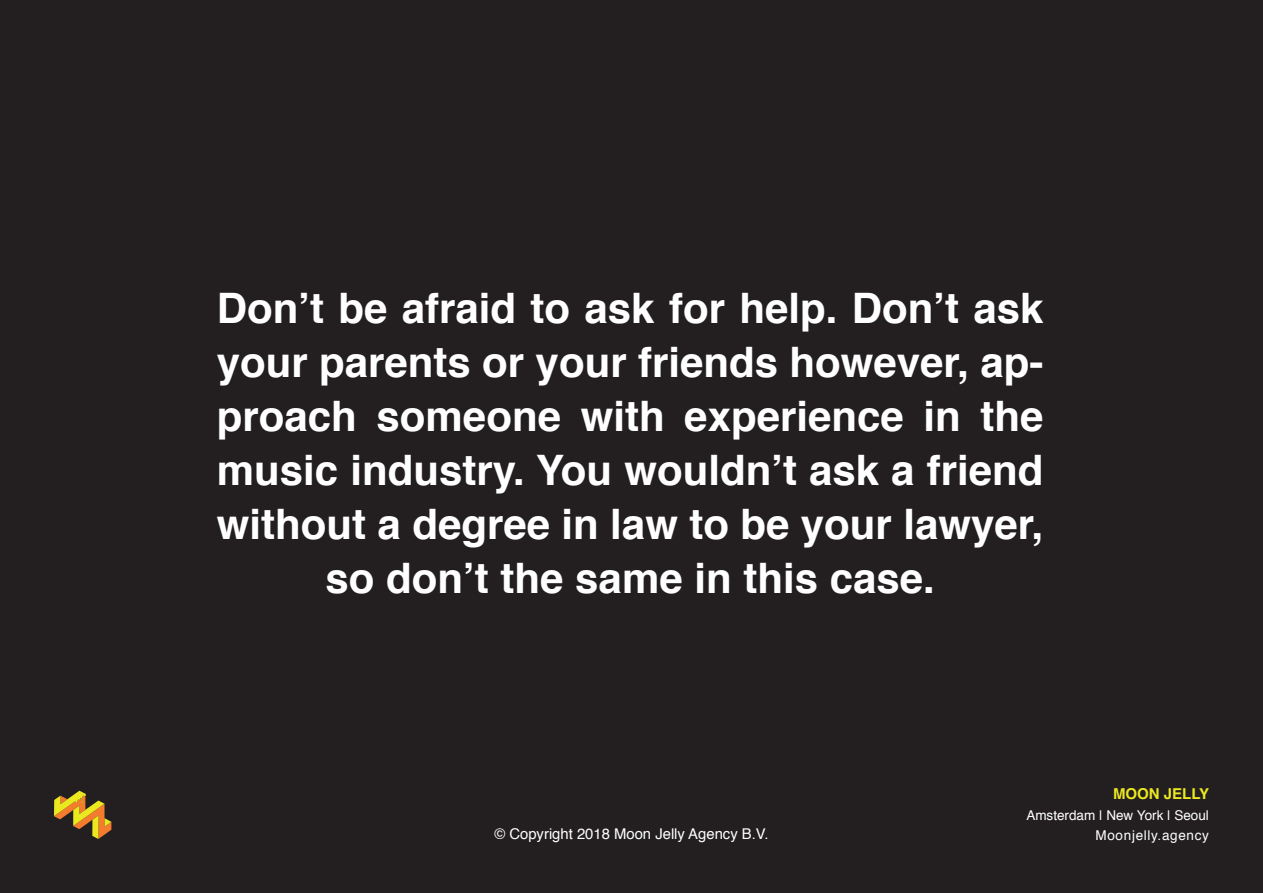
<style>
.page{position:relative;width:1263px;height:893px;background:#231f20}
.page>*{position:absolute;margin:0;border:0;box-sizing:border-box;transform-origin:0 0}
.t1{font:700 42px/54px "Helvetica";color:#fff;text-align:center}
.t2{font:700 15px "Helvetica";color:#ece820}
.t3{font:14.85px "Helvetica";color:#fff}
.t4{font:13.5px "Helvetica";color:#fff}
.t5{font:13.5px "Helvetica";letter-spacing:.05em;color:#fff}
</style>
<div class="page">
<svg style="left:54px;top:791px;width:57px;height:48px"></svg>
<p class="t1" style="left:217px;top:281px;width:828px">Don’t be afraid to ask for help. Don’t ask your parents or your friends however, ap&shy;proach someone with experience in the music industry. You wouldn’t ask a friend without a degree in law to be your lawyer, so don’t the same in this case.</p>
<p class="t2" style="left:1113px;top:782px;width:98px">MOON JELLY</p>
<p class="t4" style="left:1026px;top:805px;width:184px">Amsterdam | New York | Seoul</p>
<p class="t3" style="left:494px;top:822px;width:276px">© Copyright 2018 Moon Jelly Agency B.V.</p>
<p class="t5" style="left:1095px;top:825px;width:115px">Moonjelly.agency</p>
</div>
